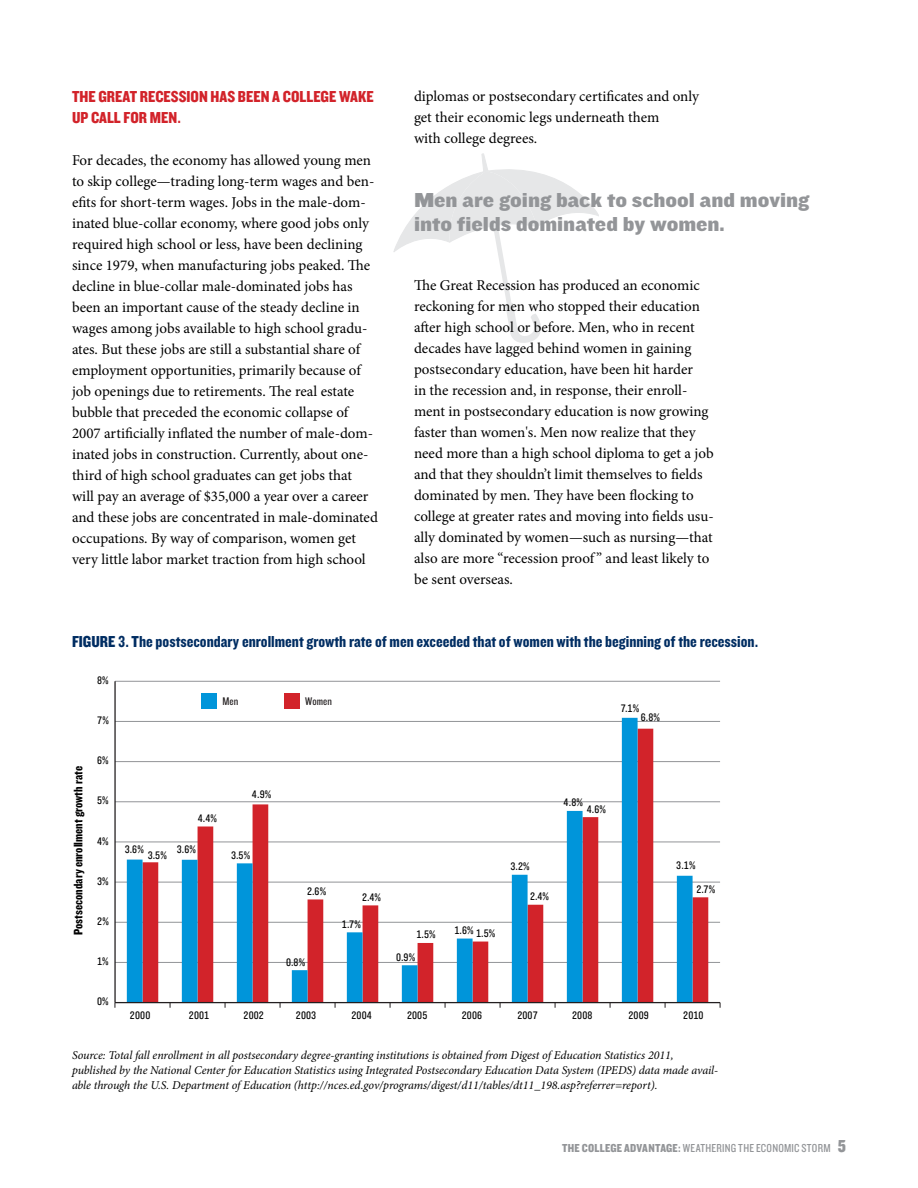
<style>
.page{position:relative;width:918px;height:1188px;background:#fff}
.page>*{position:absolute;margin:0;border:0;box-sizing:border-box;transform-origin:0 0}
.t1{font:21px/24px "Knockout HTF72 Full Cruiserwt";color:#939598}
.t2{font:16.5px "Knockout HTF Listings Two Bold";color:#002d62}
.t3{font:16.5px "Knockout HTF Listings Two Bold";color:#d2232a}
.t4{font:15px/21px "Minion Pro";color:#000}
.t5{font:12.75px "Knockout HTF Listings Two Bold";color:#000}
.t6{font:italic 12px/15px "Minion Pro";letter-spacing:-.01em;color:#000}
.t7{font:12px "Knockout HTF Listings Two";letter-spacing:.02em;color:#939598}
.t8{font:11.55px "Knockout HTF Listings Two";letter-spacing:.01em;color:#000}
.t9{font:11.55px "Knockout HTF Listings Two";letter-spacing:.01em;color:#231f20}
.s1{font-family:"Knockout HTF Listings Two Bold"}
.s2{font-family:"Knockout HTF70 Full Welterwt";font-size:18px}
</style>
<div class="page">
<svg style="left:393px;top:153px;width:206px;height:190px"></svg>
<hr style="left:115px;top:962px;width:605px;height:1px;background:#929497">
<hr style="left:115px;top:922px;width:605px;height:1px;background:#929497">
<hr style="left:115px;top:882px;width:605px;height:1px;background:#929497">
<hr style="left:115px;top:842px;width:605px;height:1px;background:#929497">
<hr style="left:115px;top:801px;width:605px;height:1px;background:#929497">
<hr style="left:115px;top:761px;width:605px;height:1px;background:#929497">
<hr style="left:115px;top:721px;width:605px;height:1px;background:#929497">
<hr style="left:115px;top:681px;width:605px;height:1px;background:#929497">
<svg style="left:693px;top:761px;width:15px;height:241px"></svg>
<svg style="left:127px;top:718px;width:566px;height:284px"></svg>
<hr style="left:114px;top:681px;width:2px;height:322px;background:#231f20">
<hr style="left:115px;top:1002px;width:605px;height:1px;background:#231f20">
<div style="left:201px;top:693px;width:16px;height:16px;background:#0095da"></div>
<div style="left:284px;top:693px;width:16px;height:16px;background:#d2232a"></div>
<p class="t3" style="left:72px;top:88px;width:44px">The Great</p>
<p class="t3" style="left:140px;top:88px;width:17px">Recession</p>
<p class="t3" style="left:211px;top:88px;width:36px">has been</p>
<p class="t3" style="left:272px;top:88px;width:20px">acollege</p>
<p class="t3" style="left:339px;top:88px;width:10px">wake</p>
<p class="t3" style="left:72px;top:109px;width:28px">up call</p>
<p class="t3" style="left:124px;top:109px;width:59px">formen.</p>
<p class="t4" style="left:72px;top:150px;width:308px">For decades, the economy has allowed young men to skip college—trading long-term wages and ben&shy;efits for short-term wages. Jobs in the male-dom&shy;inated blue-collar economy, where good jobs only required high school or less, have been declining since 1979, when manufacturing jobs peaked. The decline in blue-collar male-dominated jobs has been an important cause of the steady decline in wages among jobs available to high school gradu&shy;ates. But these jobs are still a substantial share of employment opportunities, primarily because of job openings due to retirements. The real estate bubble that preceded the economic collapse of 2007 artificially inflated the number of male-dom&shy;inated jobs in construction. Currently, about one&shy;third of high school graduates can get jobs that<br>will pay an average of $35,000 a year over a career and these jobs are concentrated in male-dominated occupations. By way of comparison, women get very little labor market traction from high school</p>
<p class="t4" style="left:414px;top:86px;width:287px">diplomas or postsecondary certificates and only get their economic legs underneath them<br>with college degrees.</p>
<h1 class="t1" style="left:414px;top:188px;width:397px">Men are going back to school and moving into fields dominated by women.</h1>
<p class="t4" style="left:414px;top:275px;width:301px">The Great Recession has produced an economic reckoning for men who stopped their education after high school or before. Men, who in recent decades have lagged behind women in gaining postsecondary education, have been hit harder<br>in the recession and, in response, their enroll&shy;ment in postsecondary education is now growing faster than women's. Men now realize that they need more than a high school diploma to get a job and that they shouldn’t limit themselves to fields dominated by men. They have been flocking to college at greater rates and moving into fields usu&shy;ally dominated by women—such as nursing—that also are more “recession proof ” and least likely to be sent overseas.</p>
<p class="t2" style="left:72px;top:633px;width:688px">FIGURE 3. The postsecondary enrollment growth rate of men exceeded that of women with the beginning of the recession.</p>
<p class="t5" style="left:72px;top:935px;width:170px;rotate:-90deg">Postsecondary enrollment growth rate</p>
<p class="t8" style="left:97px;top:674px;width:13px">8%</p>
<p class="t8" style="left:97px;top:714px;width:13px">7%</p>
<p class="t8" style="left:97px;top:755px;width:13px">6%</p>
<p class="t8" style="left:97px;top:795px;width:13px">5%</p>
<p class="t8" style="left:97px;top:835px;width:13px">4%</p>
<p class="t8" style="left:97px;top:875px;width:13px">3%</p>
<p class="t8" style="left:97px;top:915px;width:13px">2%</p>
<p class="t8" style="left:97px;top:955px;width:13px">1%</p>
<p class="t8" style="left:97px;top:996px;width:13px">0%</p>
<p class="t9" style="left:222px;top:695px;width:17px">Men</p>
<p class="t9" style="left:305px;top:695px;width:28px">Women</p>
<p class="t8" style="left:621px;top:702px;width:20px">7.1%</p>
<p class="t8" style="left:641px;top:711px;width:21px">6.8%</p>
<p class="t8" style="left:125px;top:843px;width:21px">3.6%</p>
<p class="t8" style="left:148px;top:849px;width:21px">3.5%</p>
<p class="t8" style="left:198px;top:812px;width:21px">4.4%</p>
<p class="t8" style="left:177px;top:843px;width:21px">3.6%</p>
<p class="t8" style="left:252px;top:788px;width:21px">4.9%</p>
<p class="t8" style="left:231px;top:849px;width:21px">3.5%</p>
<p class="t8" style="left:307px;top:885px;width:21px">2.6%</p>
<p class="t8" style="left:286px;top:956px;width:21px">0.8%</p>
<p class="t8" style="left:564px;top:797px;width:21px">4.8%</p>
<p class="t8" style="left:587px;top:803px;width:21px">4.6%</p>
<p class="t8" style="left:362px;top:892px;width:20px">2.4%</p>
<p class="t8" style="left:342px;top:918px;width:21px">1.7%</p>
<p class="t8" style="left:416px;top:929px;width:21px">1.5%</p>
<p class="t8" style="left:454px;top:926px;width:43px">1.6% 1.5%</p>
<p class="t8" style="left:396px;top:951px;width:21px">0.9%</p>
<p class="t8" style="left:510px;top:860px;width:21px">3.2%</p>
<p class="t8" style="left:530px;top:890px;width:20px">2.4%</p>
<p class="t8" style="left:676px;top:859px;width:21px">3.1%</p>
<p class="t8" style="left:696px;top:883px;width:20px">2.7%</p>
<p class="t8" style="left:130px;top:1010px;width:22px">2000</p>
<p class="t8" style="left:189px;top:1010px;width:22px">2001</p>
<p class="t8" style="left:244px;top:1010px;width:22px">2002</p>
<p class="t8" style="left:296px;top:1010px;width:22px">2003</p>
<p class="t8" style="left:351px;top:1010px;width:22px">2004</p>
<p class="t8" style="left:407px;top:1010px;width:22px">2005</p>
<p class="t8" style="left:462px;top:1010px;width:22px">2006</p>
<p class="t8" style="left:517px;top:1010px;width:22px">2007</p>
<p class="t8" style="left:572px;top:1010px;width:22px">2008</p>
<p class="t8" style="left:629px;top:1010px;width:22px">2009</p>
<p class="t8" style="left:683px;top:1010px;width:22px">2010</p>
<p class="t6" style="left:72px;top:1048px;width:648px">Source: Total fall enrollment in all postsecondary degree-granting institutions is obtained from Digest of Education Statistics 2011, published by the National Center for Education Statistics using Integrated Postsecondary Education Data System (IPEDS) data made avail&shy;able through the U.S. Department of Education (http://nces.ed.gov/programs/digest/d11/tables/dt11_198.asp?referrer=report).</p>
<p class="t7" style="left:562px;top:1142px;width:285px"><span class="s1">THE COLLEGE ADVANTAGE:</span> WEATHERING THE ECONOMIC STORM <span class="s2">5</span></p>
</div>
